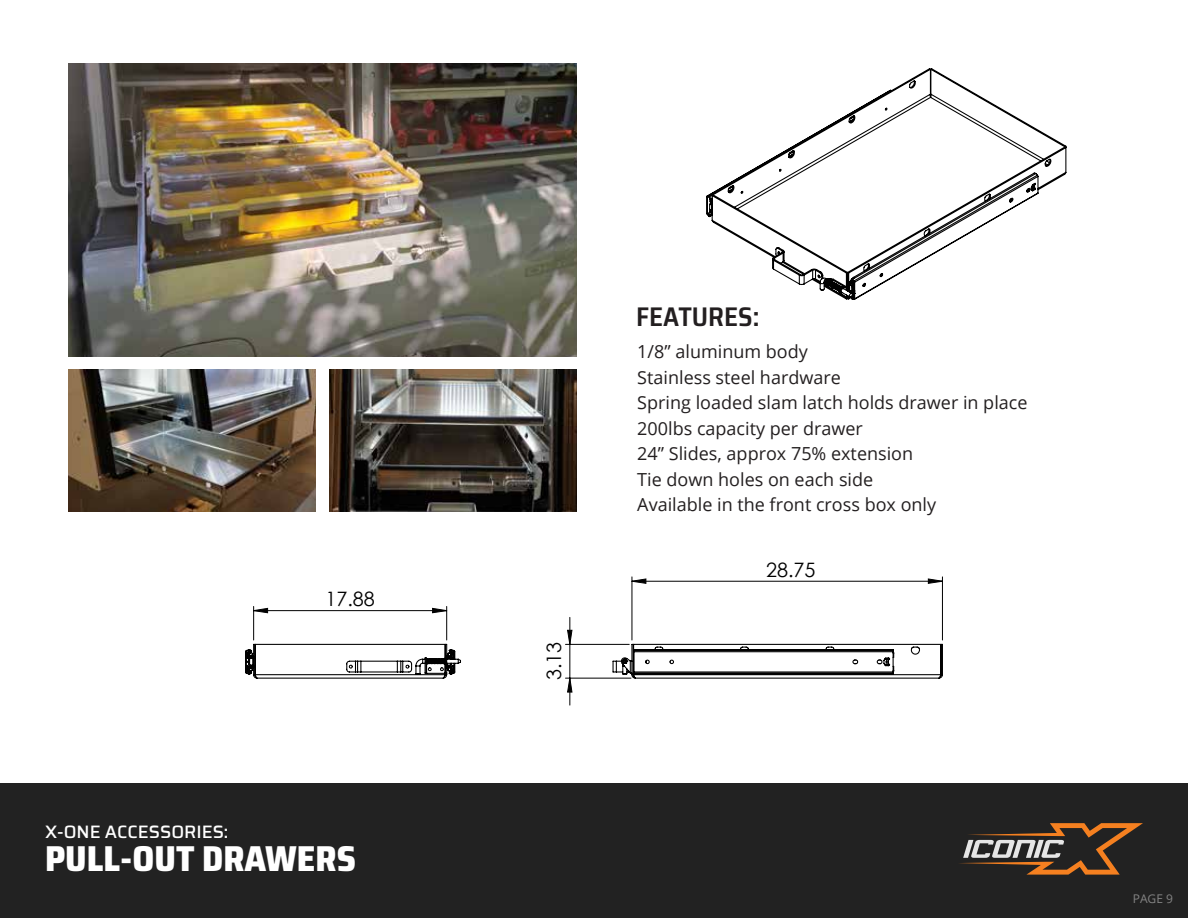
<style>
.page{position:relative;width:1188px;height:918px;background:#fff}
.page>*{position:absolute;margin:0;border:0;box-sizing:border-box;transform-origin:0 0}
.t1{font:800 semi-condensed 36px "Saira";color:#fff}
.t2{font:600 semi-condensed 27px "Saira";color:#231f20}
.t3{font:19.8px "Century Gothic";color:#010101}
.t4{font:18px/25.5px "Open Sans";color:#231f20}
.t5{font:500 18px "Saira";color:#fff}
.t6{font:12px "Open Sans";color:#848484}
</style>
<div class="page">
<img style="left:68px;top:64px;width:509px;height:292px">
<img style="left:68px;top:370px;width:247px;height:142px">
<img style="left:330px;top:370px;width:247px;height:142px">
<div style="left:0;top:783px;width:1188px;height:135px;background:#222"></div>
<svg style="left:959px;top:823px;width:184px;height:52px"></svg>
<hr style="left:446px;top:606px;width:1px;height:34px;background:#010101">
<hr style="left:253px;top:606px;width:1px;height:34px;background:#010101">
<hr style="left:566px;top:678px;width:65px;height:1px;background:#010101">
<hr style="left:566px;top:644px;width:63px;height:1px;background:#010101">
<hr style="left:632px;top:577px;width:1px;height:63px;background:#010101">
<hr style="left:942px;top:577px;width:1px;height:63px;background:#010101">
<svg style="left:253px;top:607px;width:195px;height:7px"></svg>
<svg style="left:567px;top:617px;width:6px;height:88px"></svg>
<svg style="left:631px;top:578px;width:312px;height:6px"></svg>
<svg style="left:245px;top:643px;width:216px;height:36px"></svg>
<svg style="left:612px;top:643px;width:331px;height:36px"></svg>
<svg style="left:706px;top:68px;width:361px;height:232px"></svg>
<p class="t3" style="left:325px;top:585px;width:51px">17.88</p>
<p class="t5" style="left:45px;top:818px;width:185px">X-ONE ACCESSORIES:</p>
<h1 class="t1" style="left:45px;top:831px;width:313px">PULL-OUT DRAWERS</h1>
<p class="t3" style="left:540px;top:680px;width:40px;rotate:-90deg">3.13</p>
<h2 class="t2" style="left:636px;top:296px;width:125px">FEATURES:</h2>
<p class="t4" style="left:637px;top:339px;width:392px">1/8” aluminum body<br>Stainless steel hardware<br>Spring loaded slam latch holds drawer in place<br>200lbs capacity per drawer<br>24” Slides, approx 75% extension<br>Tie down holes on each side<br>Available in the front cross box only</p>
<p class="t3" style="left:766px;top:556px;width:51px">28.75</p>
<p class="t6" style="left:1133px;top:890px;width:42px">PAGE 9</p>
</div>
